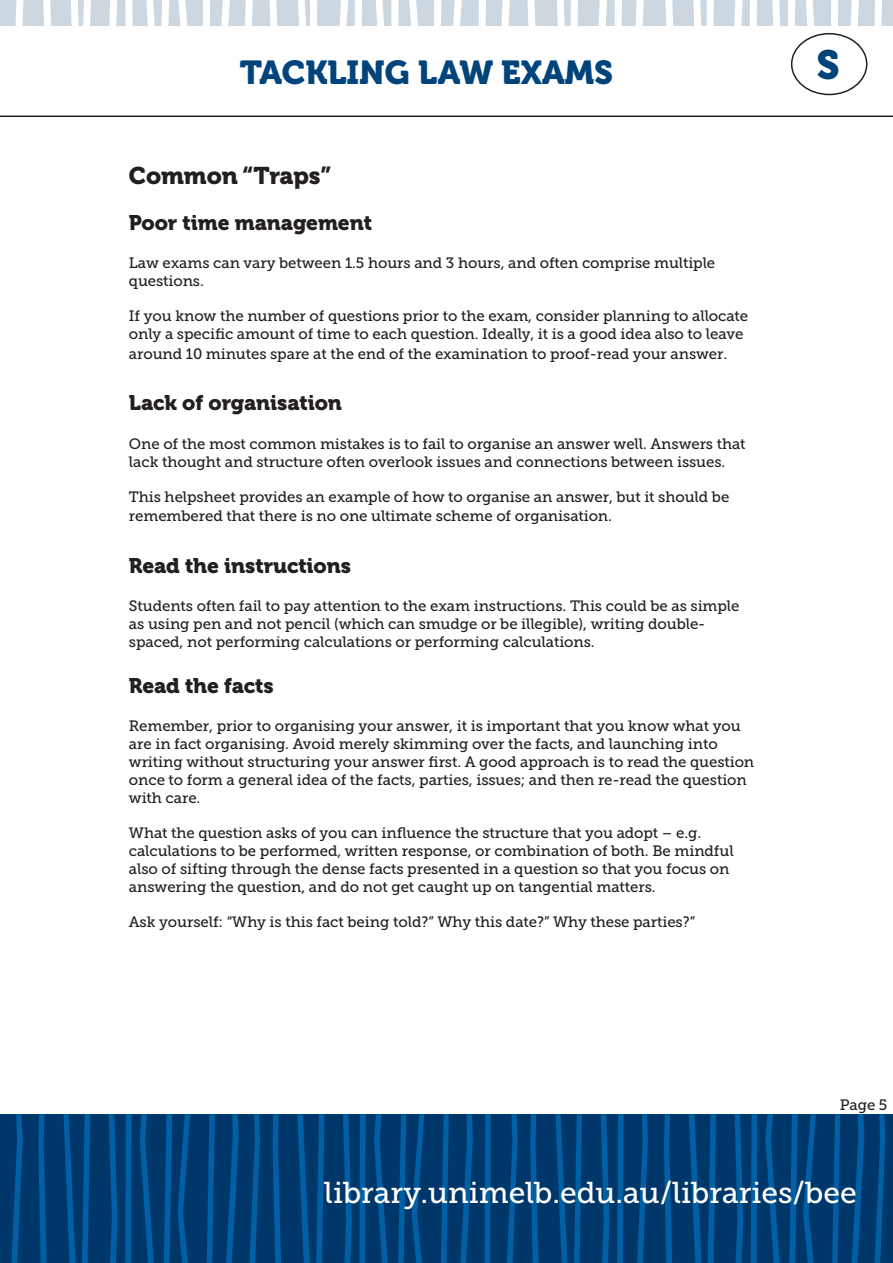
<style>
.page{position:relative;width:893px;height:1263px;background:#fff}
.page>*{position:absolute;margin:0;border:0;box-sizing:border-box;transform-origin:0 0}
.t1{font:40.5px "Museo 900";color:#00447b}
.heading{font:33px "Museo 900";color:#00447b}
.t2{font:30px "Museo Slab 500";color:#fff}
.t3{font:24px "Museo 900";letter-spacing:-.005em;color:#231f20}
.t4{font:21px "Museo 900";letter-spacing:-.005em;color:#231f20}
.t5{font:15px/18px "Museo Slab 500";letter-spacing:-.005em;color:#231f20}
</style>
<div class="page">
<div style="left:0;top:1114px;width:893px;height:148px;background:#00376b"></div>
<svg style="left:11px;top:1114px;width:12px;height:149px"></svg>
<svg style="left:249px;top:1114px;width:11px;height:149px"></svg>
<svg style="left:506px;top:1114px;width:12px;height:149px"></svg>
<svg style="left:38px;top:1114px;width:9px;height:149px"></svg>
<svg style="left:273px;top:1114px;width:9px;height:149px"></svg>
<svg style="left:530px;top:1114px;width:9px;height:149px"></svg>
<svg style="left:63px;top:1114px;width:13px;height:149px"></svg>
<svg style="left:555px;top:1114px;width:13px;height:149px"></svg>
<svg style="left:82px;top:1114px;width:8px;height:149px"></svg>
<svg style="left:297px;top:1114px;width:27px;height:149px"></svg>
<svg style="left:574px;top:1114px;width:8px;height:149px"></svg>
<svg style="left:109px;top:1114px;width:8px;height:149px"></svg>
<svg style="left:343px;top:1114px;width:9px;height:149px"></svg>
<svg style="left:601px;top:1114px;width:8px;height:149px"></svg>
<svg style="left:125px;top:1114px;width:7px;height:149px"></svg>
<svg style="left:359px;top:1114px;width:7px;height:149px"></svg>
<svg style="left:617px;top:1114px;width:6px;height:149px"></svg>
<svg style="left:484px;top:1114px;width:7px;height:149px"></svg>
<svg style="left:140px;top:1114px;width:15px;height:149px"></svg>
<svg style="left:374px;top:1114px;width:15px;height:149px"></svg>
<svg style="left:164px;top:1114px;width:8px;height:149px"></svg>
<svg style="left:398px;top:1114px;width:8px;height:149px"></svg>
<svg style="left:178px;top:1114px;width:12px;height:149px"></svg>
<svg style="left:412px;top:1114px;width:12px;height:149px"></svg>
<svg style="left:206px;top:1114px;width:9px;height:149px"></svg>
<svg style="left:440px;top:1114px;width:9px;height:149px"></svg>
<svg style="left:225px;top:1114px;width:14px;height:149px"></svg>
<svg style="left:459px;top:1114px;width:14px;height:149px"></svg>
<svg style="left:636px;top:1114px;width:12px;height:149px"></svg>
<svg style="left:874px;top:1114px;width:11px;height:149px"></svg>
<svg style="left:664px;top:1114px;width:9px;height:149px"></svg>
<svg style="left:689px;top:1114px;width:27px;height:149px"></svg>
<svg style="left:734px;top:1114px;width:9px;height:149px"></svg>
<svg style="left:751px;top:1114px;width:6px;height:149px"></svg>
<svg style="left:765px;top:1114px;width:16px;height:149px"></svg>
<svg style="left:789px;top:1114px;width:27px;height:149px"></svg>
<svg style="left:832px;top:1114px;width:8px;height:149px"></svg>
<svg style="left:851px;top:1114px;width:13px;height:149px"></svg>
<div style="left:0;top:0;width:893px;height:26px;background:#ccd7e0"></div>
<svg style="left:16px;top:0;width:8px;height:26px"></svg>
<svg style="left:161px;top:0;width:9px;height:26px"></svg>
<svg style="left:203px;top:0;width:7px;height:26px"></svg>
<svg style="left:571px;top:0;width:7px;height:26px"></svg>
<svg style="left:615px;top:0;width:7px;height:26px"></svg>
<svg style="left:750px;top:0;width:7px;height:26px"></svg>
<svg style="left:831px;top:0;width:7px;height:26px"></svg>
<svg style="left:874px;top:0;width:8px;height:26px"></svg>
<svg style="left:788px;top:0;width:7px;height:26px"></svg>
<svg style="left:391px;top:0;width:8px;height:26px"></svg>
<svg style="left:434px;top:0;width:8px;height:26px"></svg>
<svg style="left:479px;top:0;width:7px;height:26px"></svg>
<svg style="left:221px;top:0;width:9px;height:26px"></svg>
<svg style="left:339px;top:0;width:23px;height:26px"></svg>
<svg style="left:453px;top:0;width:9px;height:26px"></svg>
<svg style="left:501px;top:0;width:9px;height:26px"></svg>
<svg style="left:599px;top:0;width:8px;height:26px"></svg>
<svg style="left:635px;top:0;width:9px;height:26px"></svg>
<svg style="left:734px;top:0;width:9px;height:26px"></svg>
<svg style="left:851px;top:0;width:8px;height:26px"></svg>
<svg style="left:245px;top:0;width:8px;height:26px"></svg>
<svg style="left:109px;top:0;width:8px;height:26px"></svg>
<svg style="left:43px;top:0;width:8px;height:26px"></svg>
<svg style="left:71px;top:0;width:20px;height:26px"></svg>
<div style="left:125px;top:0;width:8px;height:26px;background:#fff"></div>
<svg style="left:146px;top:0;width:9px;height:26px"></svg>
<svg style="left:269px;top:0;width:8px;height:26px"></svg>
<svg style="left:298px;top:0;width:19px;height:26px"></svg>
<svg style="left:375px;top:0;width:9px;height:26px"></svg>
<svg style="left:527px;top:0;width:8px;height:26px"></svg>
<svg style="left:557px;top:0;width:8px;height:26px"></svg>
<svg style="left:665px;top:0;width:8px;height:26px"></svg>
<svg style="left:806px;top:0;width:8px;height:26px"></svg>
<svg style="left:693px;top:0;width:21px;height:26px"></svg>
<svg style="left:772px;top:0;width:8px;height:26px"></svg>
<svg style="left:409px;top:0;width:9px;height:26px"></svg>
<svg style="left:178px;top:0;width:9px;height:26px"></svg>
<hr style="left:0;top:116px;width:893px;height:1px;background:#231f20">
<div style="left:791px;top:33px;width:76px;height:62px;border:2px solid #231f20;border-radius:50%"></div>
<p class="heading" style="left:240px;top:54px;width:375px">TACKLING LAW EXAMS</p>
<p class="t3" style="left:129px;top:162px;width:204px">Common “Traps”</p>
<p class="t4" style="left:129px;top:210px;width:245px">Poor time management</p>
<p class="t5" style="left:129px;top:254px;width:588px">Law exams can vary between 1.5 hours and 3 hours, and often comprise multiple questions.</p>
<p class="t5" style="left:129px;top:307px;width:621px">If you know the number of questions prior to the exam, consider planning to allocate only a specific amount of time to each question. Ideally, it is a good idea also to leave</p>
<p class="t5" style="left:129px;top:345px;width:600px">around 10 minutes spare at the end of the examination to proof-read your answer.</p>
<p class="t4" style="left:129px;top:391px;width:215px">Lack of organisation</p>
<p class="t5" style="left:129px;top:434px;width:618px">One of the most common mistakes is to fail to organise an answer well. Answers that lack thought and structure often overlook issues and connections between issues.</p>
<p class="t5" style="left:129px;top:487px;width:602px;line-height:19.8px">This helpsheet provides an example of how to organise an answer, but it should be remembered that there is no one ultimate scheme of organisation.</p>
<p class="t4" style="left:129px;top:554px;width:224px">Read the instructions</p>
<p class="t5" style="left:129px;top:597px;width:612px">Students often fail to pay attention to the exam instructions. This could be as simple as using pen and not pencil (which can smudge or be illegible), writing double&shy;spaced, not performing calculations or performing calculations.</p>
<p class="t4" style="left:129px;top:673px;width:146px">Read the facts</p>
<p class="t5" style="left:129px;top:717px;width:627px">Remember, prior to organising your answer, it is important that you know what you are in fact organising. Avoid merely skimming over the facts, and launching into writing without structuring your answer first. A good approach is to read the question once to form a general idea of the facts, parties, issues; and then re-read the question with care.</p>
<p class="t5" style="left:129px;top:824px;width:606px">What the question asks of you can influence the structure that you adopt – e.g. calculations to be performed, written response, or combination of both. Be mindful also of sifting through the dense facts presented in a question so that you focus on answering the question, and do not get caught up on tangential matters.</p>
<p class="t5" style="left:129px;top:913px;width:568px">Ask yourself: “Why is this fact being told?” Why this date?” Why these parties?”</p>
<h1 class="t1" style="left:816px;top:42px;width:25px">S</h1>
<p class="t5" style="left:840px;top:1096px;width:49px">Page 5</p>
<h3 class="t2" style="left:324px;top:1175px;width:534px">library.unimelb.edu.au/libraries/bee</h3>
</div>
